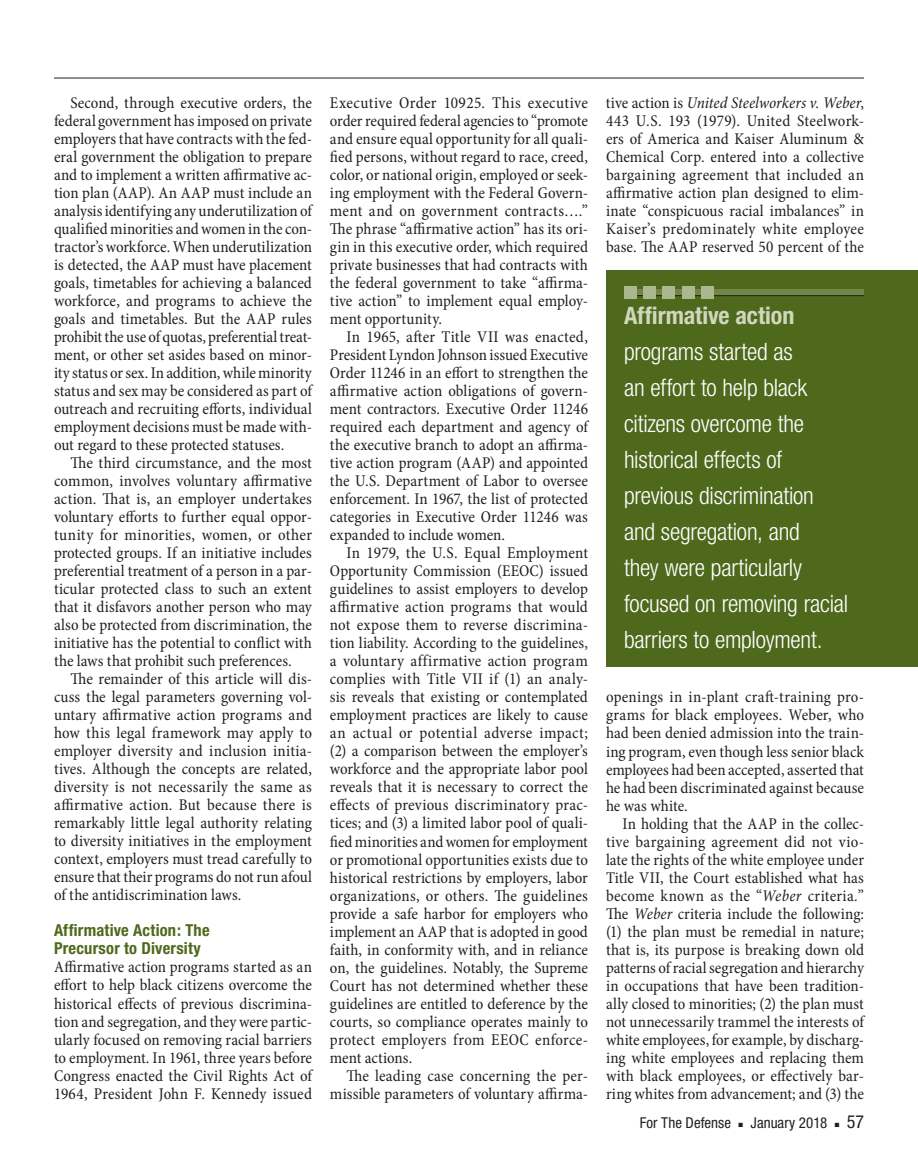
<style>
.page{position:relative;width:918px;height:1175px;background:#fff}
.page>*{position:absolute;margin:0;border:0;box-sizing:border-box;transform-origin:0 0}
.t1{font:300 condensed 24px/36px "Helvetica Neue";letter-spacing:-.01em;color:#fff}
.t2{font:700 condensed 24px "Helvetica Neue";color:#d0d7bf}
.t3{font:condensed 18px "Helvetica Neue";color:#231f20}
.t4{font:condensed 16.5px/18px "Minion Pro";letter-spacing:.005em;color:#231f20;text-align:justify}
.t5{font:700 condensed 16.5px/18px "Helvetica Neue";letter-spacing:.015em;color:#4e691c}
.t6{font:condensed 15px "Helvetica Neue";letter-spacing:.005em;color:#231f20}
.s1{font-style:italic}
</style>
<div class="page">
<hr style="left:54px;top:78px;width:810px;height:1px;background:#231f20">
<div style="left:606px;top:270px;width:312px;height:396px;background:#4e691c"></div>
<div style="left:624px;top:290px;width:240px;height:6px;background:#718546"></div>
<hr style="left:624px;top:295px;width:240px;height:1px;background:#231f20">
<div style="left:624px;top:286px;width:12px;height:13px;background:#abb78e"></div>
<div style="left:643px;top:286px;width:13px;height:13px;background:#abb78e"></div>
<div style="left:663px;top:286px;width:12px;height:13px;background:#abb78e"></div>
<div style="left:682px;top:286px;width:13px;height:13px;background:#abb78e"></div>
<div style="left:702px;top:286px;width:12px;height:13px;background:#abb78e"></div>
<p class="t4" style="left:54px;top:94px;width:260px;text-indent:16px">Second, through executive orders, the federal government has imposed on private employers that have contracts with the fed&shy;eral government the obligation to prepare and to implement a written affirmative ac&shy;tion plan (AAP). An AAP must include an analysis identifying any underutilization of qualified minorities and women in the con&shy;tractor’s workforce. When underutilization is detected, the AAP must have placement goals, timetables for achieving a balanced workforce, and programs to achieve the goals and timetables. But the AAP rules prohibit the use of quotas, preferential treat&shy;ment, or other set asides based on minor&shy;ity status or sex. In addition, while minority status and sex may be considered as part of outreach and recruiting efforts, individual employment decisions must be made with&shy;out regard to these protected statuses.</p>
<p class="t4" style="left:54px;top:454px;width:260px;text-indent:16px">The third circumstance, and the most common, involves voluntary affirmative action. That is, an employer undertakes voluntary efforts to further equal oppor&shy;tunity for minorities, women, or other protected groups. If an initiative includes preferential treatment of a person in a par&shy;ticular protected class to such an extent that it disfavors another person who may also be protected from discrimination, the initiative has the potential to conflict with the laws that prohibit such preferences.</p>
<p class="t4" style="left:54px;top:670px;width:260px;text-indent:16px">The remainder of this article will dis&shy;cuss the legal parameters governing vol&shy;untary affirmative action programs and how this legal framework may apply to employer diversity and inclusion initia&shy;tives. Although the concepts are related, diversity is not necessarily the same as affirmative action. But because there is remarkably little legal authority relating to diversity initiatives in the employment context, employers must tread carefully to ensure that their programs do not run afoul of the antidiscrimination laws.</p>
<p class="t5" style="left:54px;top:921px;width:157px">Affirmative Action: The<br>Precursor to Diversity</p>
<p class="t4" style="left:54px;top:958px;width:260px">Affirmative action programs started as an effort to help black citizens overcome the historical effects of previous discrimina&shy;tion and segregation, and they were partic&shy;ularly focused on removing racial barriers to employment. In 1961, three years before Congress enacted the Civil Rights Act of 1964, President John F. Kennedy issued</p>
<p class="t4" style="left:330px;top:94px;width:260px">Executive Order 10925. This executive order required federal agencies to “promote and ensure equal opportunity for all quali&shy;fied persons, without regard to race, creed, color, or national origin, employed or seek&shy;ing employment with the Federal Govern&shy;ment and on government contracts….” The phrase “affirmative action” has its ori&shy;gin in this executive order, which required private businesses that had contracts with the federal government to take “affirma&shy;tive action” to implement equal employ&shy;ment opportunity.</p>
<p class="t4" style="left:330px;top:328px;width:260px;text-indent:16px">In 1965, after Title VII was enacted, President Lyndon Johnson issued Executive Order 11246 in an effort to strengthen the affirmative action obligations of govern&shy;ment contractors. Executive Order 11246 required each department and agency of the executive branch to adopt an affirma&shy;tive action program (AAP) and appointed the U.S. Department of Labor to oversee enforcement. In 1967, the list of protected categories in Executive Order 11246 was expanded to include women.</p>
<p class="t4" style="left:330px;top:544px;width:260px;text-indent:16px">In 1979, the U.S. Equal Employment Opportunity Commission (EEOC) issued guidelines to assist employers to develop affirmative action programs that would not expose them to reverse discrimina&shy;tion liability. According to the guidelines, a voluntary affirmative action program complies with Title VII if (1) an analy&shy;sis reveals that existing or contemplated employment practices are likely to cause an actual or potential adverse impact; (2) a comparison between the employer’s workforce and the appropriate labor pool reveals that it is necessary to correct the effects of previous discriminatory prac&shy;tices; and (3) a limited labor pool of quali&shy;fied minorities and women for employment or promotional opportunities exists due to historical restrictions by employers, labor organizations, or others. The guidelines provide a safe harbor for employers who implement an AAP that is adopted in good faith, in conformity with, and in reliance on, the guidelines. Notably, the Supreme Court has not determined whether these guidelines are entitled to deference by the courts, so compliance operates mainly to protect employers from EEOC enforce&shy;ment actions.</p>
<p class="t4" style="left:330px;top:1066px;width:259px;text-align:right">The leading case concerning the per&shy;missible parameters of voluntary affirma-</p>
<p class="t4" style="left:606px;top:94px;width:260px">tive action is <span class="s1">United Steelworkers v. Weber</span>, 443 U.S. 193 (1979). United Steelwork&shy;ers of America and Kaiser Aluminum &amp; Chemical Corp. entered into a collective bargaining agreement that included an affirmative action plan designed to elim&shy;inate “conspicuous racial imbalances” in Kaiser’s predominately white employee base. The AAP reserved 50 percent of the</p>
<h1 class="t2" style="left:624px;top:301px;width:172px">Affirmative action</h1>
<h1 class="t1" style="left:624px;top:333px;width:226px">programs started as<br>an effort to help black citizens overcome the historical effects of previous discrimination and segregation, and<br>they were particularly focused on removing racial barriers to employment.</h1>
<p class="t4" style="left:606px;top:688px;width:260px">openings in in-plant craft-training pro&shy;grams for black employees. Weber, who had been denied admission into the train&shy;ing program, even though less senior black employees had been accepted, asserted that he had been discriminated against because he was white.</p>
<p class="t4" style="left:606px;top:814px;width:260px;text-indent:16px">In holding that the AAP in the collec&shy;tive bargaining agreement did not vio&shy;late the rights of the white employee under Title VII, the Court established what has become known as the “<span class="s1">Weber</span> criteria<span class="s1">.</span>” The <span class="s1">Weber</span> criteria include the following: (1) the plan must be remedial in nature; that is, its purpose is breaking down old patterns of racial segregation and hierarchy in occupations that have been tradition&shy;ally closed to minorities; (2) the plan must not unnecessarily trammel the interests of white employees, for example, by discharg&shy;ing white employees and replacing them with black employees, or effectively bar&shy;ring whites from advancement; and (3) the</p>
<p class="t6" style="left:640px;top:1114px;width:93px">For The Defense</p>
<p class="t6" style="left:739px;top:1114px;width:90px">■ January 2018</p>
<p class="t3" style="left:835px;top:1111px;width:31px">■ 57</p>
</div>
